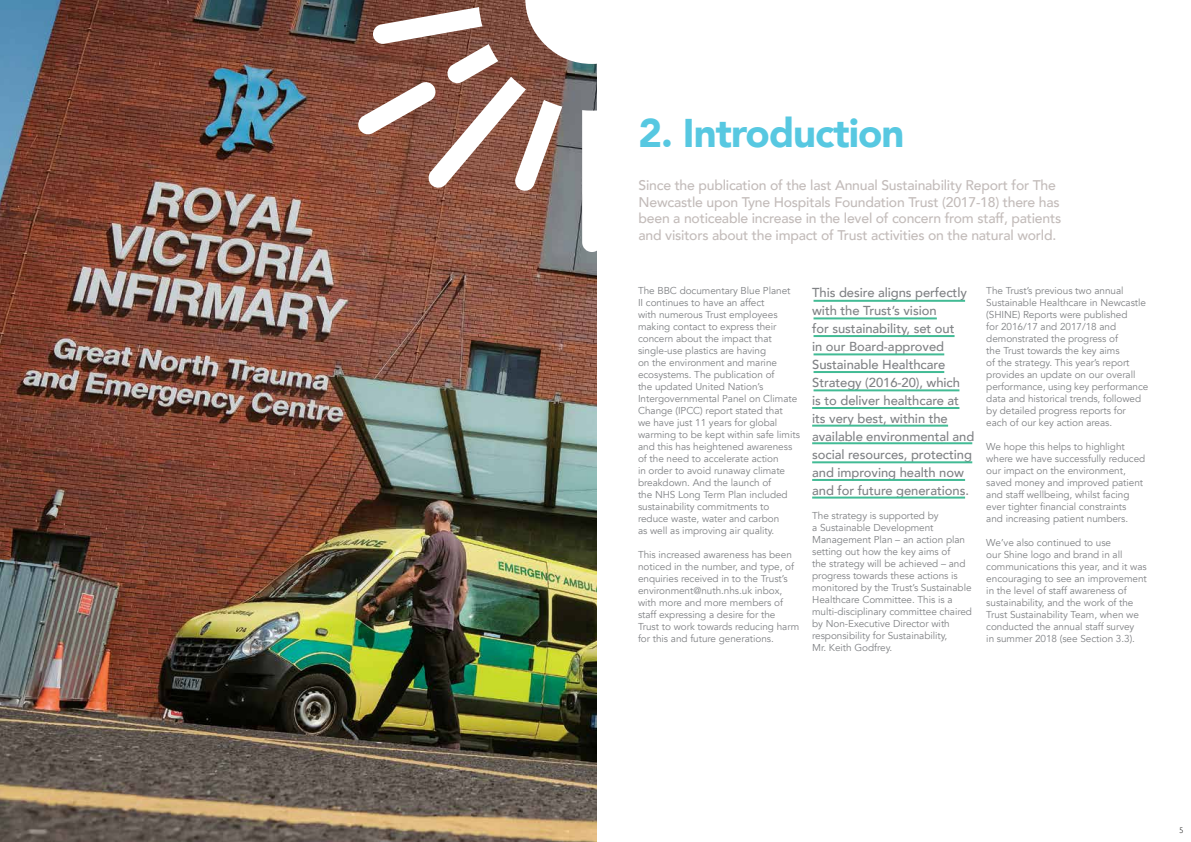
<style>
.page{position:relative;width:1191px;height:842px;background:#fff}
.page>*{position:absolute;margin:0;border:0;box-sizing:border-box;transform-origin:0 0}
.t1{font:900 40px "Avenir";letter-spacing:-.025em;color:#57c8e1}
.t2{font:500 14px/16.8px "Avenir";letter-spacing:-.015em;color:#c3bcba}
.t3{font:500 13px/18px "Avenir";letter-spacing:-.005em;color:#808285}
.t4{font:10px/12px "Avenir";letter-spacing:-.005em;color:#808285}
.t5{font:300 8px "Gill Sans";color:#000}
</style>
<div class="page">
<img style="left:0;top:0;width:596px;height:842px">
<svg style="left:357px;top:0;width:240px;height:252px"></svg>
<hr style="left:813px;top:300px;width:152px;height:2px;background:#42bb95">
<hr style="left:813px;top:317px;width:123px;height:2px;background:#42bb95">
<hr style="left:813px;top:335px;width:141px;height:2px;background:#42bb95">
<hr style="left:813px;top:353px;width:131px;height:2px;background:#42bb95">
<hr style="left:813px;top:371px;width:131px;height:2px;background:#42bb95">
<hr style="left:813px;top:389px;width:146px;height:2px;background:#42bb95">
<hr style="left:812px;top:407px;width:147px;height:2px;background:#42bb95">
<hr style="left:812px;top:425px;width:136px;height:2px;background:#42bb95">
<hr style="left:812px;top:442px;width:160px;height:2px;background:#42bb95">
<hr style="left:812px;top:461px;width:160px;height:2px;background:#42bb95">
<hr style="left:812px;top:479px;width:153px;height:2px;background:#42bb95">
<hr style="left:812px;top:497px;width:153px;height:2px;background:#42bb95">
<h1 class="t1" style="left:638px;top:99px;width:267px">2. Introduction</h1>
<p class="t2" style="left:638px;top:176px;width:424px">Since the publication of the last Annual Sustainability Report for The Newcastle upon Tyne Hospitals Foundation Trust (2017-18) there has been a noticeable increase in the level of concern from staff, patients and visitors about the impact of Trust activities on the natural world.</p>
<p class="t4" style="left:638px;top:284px;width:163px">The BBC documentary Blue Planet<br>II continues to have an affect<br>with numerous Trust employees making contact to express their concern about the impact that single-use plastics are having<br>on the environment and marine ecosystems. The publication of<br>the updated United Nation’s<br>Intergovernmental Panel on Climate<br>Change (IPCC) report stated that<br>we have just 11 years for global warming to be kept within safe limits and this has heightened awareness of the need to accelerate action<br>in order to avoid runaway climate breakdown. And the launch of<br>the NHS Long Term Plan included sustainability commitments to reduce waste, water and carbon<br>as well as improving air quality.</p>
<p class="t4" style="left:638px;top:548px;width:163px">This increased awareness has been noticed in the number, and type, of enquiries received in to the Trust’s environment@nuth.nhs.uk inbox, with more and more members of staff expressing a desire for the<br>Trust to work towards reducing harm for this and future generations.</p>
<p class="t3" style="left:812px;top:282px;width:164px">This desire aligns perfectly with the Trust’s vision<br>for sustainability, set out<br>in our Board-approved<br>Sustainable Healthcare<br>Strategy (2016-20), which<br>is to deliver healthcare at its very best, within the available environmental and social resources, protecting and improving health now and for future generations.</p>
<p class="t4" style="left:812px;top:509px;width:161px">The strategy is supported by<br>a Sustainable Development<br>Management Plan – an action plan setting out how the key aims of<br>the strategy will be achieved – and progress towards these actions is monitored by the Trust’s Sustainable<br>Healthcare Committee. This is a multi-disciplinary committee chaired by Non-Executive Director with responsibility for Sustainability,<br>Mr. Keith Godfrey.</p>
<p class="t4" style="left:986px;top:284px;width:164px">The Trust’s previous two annual<br>Sustainable Healthcare in Newcastle (SHINE) Reports were published<br>for 2016/17 and 2017/18 and demonstrated the progress of<br>the Trust towards the key aims<br>of the strategy. This year’s report provides an update on our overall performance, using key performance data and historical trends, followed by detailed progress reports for each of our key action areas.</p>
<p class="t4" style="left:986px;top:440px;width:160px">We hope this helps to highlight where we have successfully reduced our impact on the environment, saved money and improved patient and staff wellbeing, whilst facing ever tighter financial constraints and increasing patient numbers.</p>
<p class="t4" style="left:986px;top:536px;width:162px">We’ve also continued to use<br>our Shine logo and brand in all communications this year, and it was encouraging to see an improvement in the level of staff awareness of sustainability, and the work of the Trust Sustainability Team, when we conducted the annual staff survey<br>in summer 2018 (see Section 3.3).</p>
<p class="t5" style="left:1179px;top:825px;width:5px">5</p>
</div>
